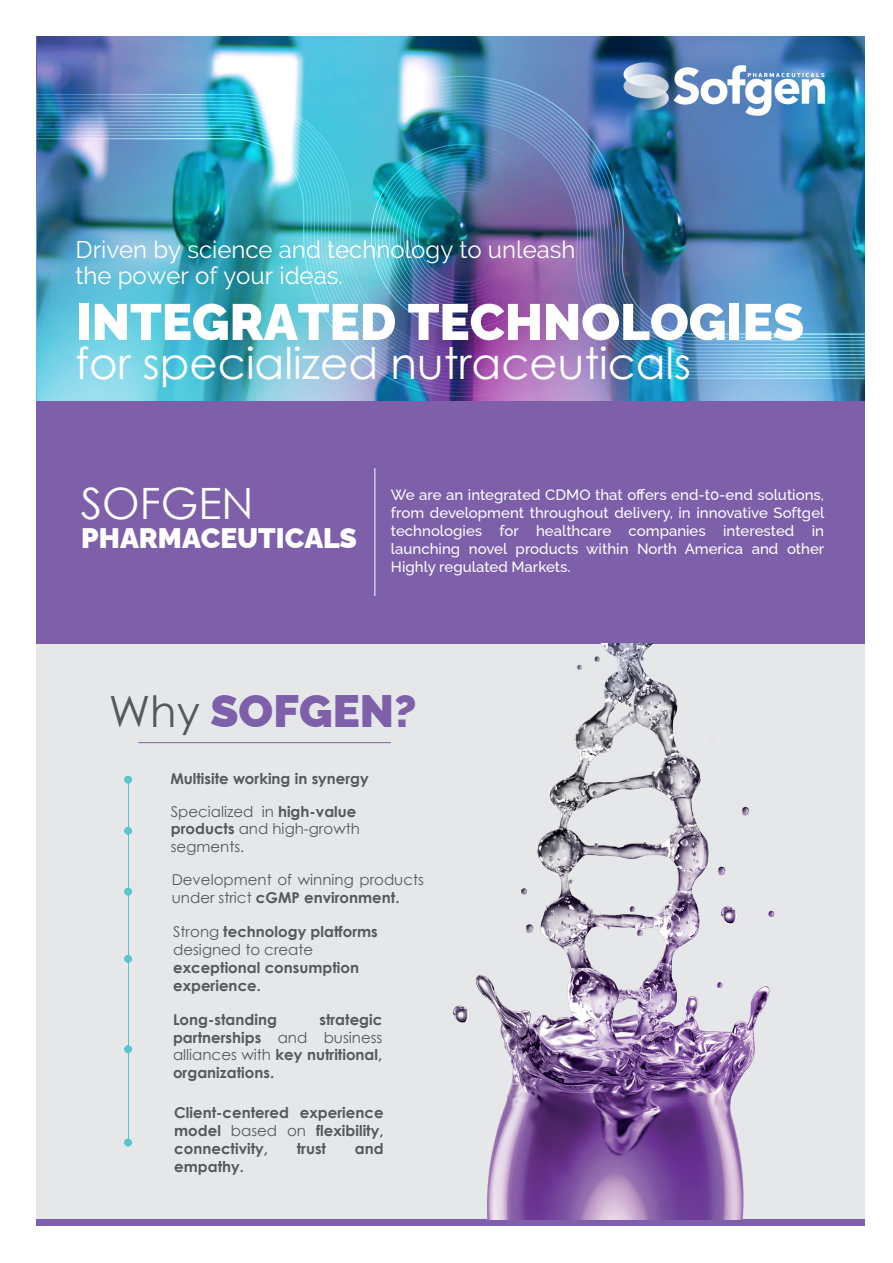
<style>
.page{position:relative;width:893px;height:1263px;background:#fff}
.page>*{position:absolute;margin:0;border:0;box-sizing:border-box;transform-origin:0 0}
.t1{font:100 50.85px "Raleway";color:#fff}
.t2{font:100 45.45px "Raleway";color:#7e5fa9}
.t3{font:43.5px "Century Gothic";color:#fff}
.t4{font:43.2px "Century Gothic";color:#fff}
.t5{font:100 28.2px "Raleway";color:#fff}
.t6{font:24px/25.5px "Raleway";color:#fff}
.t7{font:700 15px/17.9px "Century Gothic";color:#57585a;text-align:justify}
.t8{font:100 15px/18px "Raleway";color:#fff;text-align:justify}
.t9{font:15px/17.9px "Century Gothic";color:#57585a}
.s1{font-family:"Century Gothic";font-weight:400;font-size:43.2px;color:#57585a}
.s2{font-weight:700}
.s3{font-weight:400}
</style>
<div class="page">
<div style="left:36px;top:643px;width:828px;height:582px;background:#e6e7e9"></div>
<img style="left:36px;top:37px;width:828px;height:364px">
<img style="left:36px;top:94px;width:294px;height:44px">
<img style="left:597px;top:335px;width:267px;height:44px">
<img style="left:330px;top:76px;width:534px;height:259px">
<img style="left:36px;top:138px;width:561px;height:259px">
<img style="left:617px;top:56px;width:216px;height:63px">
<div style="left:36px;top:401px;width:828px;height:242px;background:#7e5fa9"></div>
<hr style="left:375px;top:468px;width:1px;height:128px;background:#fff">
<div style="left:36px;top:1219px;width:828px;height:6px;background:#7e5fa9"></div>
<hr style="left:138px;top:742px;width:253px;height:1px;background:#7e5fa9">
<div style="left:124px;top:776px;width:8px;height:8px;background:#57c5cc;border-radius:50%"></div>
<div style="left:124px;top:827px;width:8px;height:8px;background:#57c5cc;border-radius:50%"></div>
<div style="left:124px;top:888px;width:8px;height:7px;background:#57c5cc;border-radius:50%"></div>
<div style="left:124px;top:955px;width:8px;height:8px;background:#57c5cc;border-radius:50%"></div>
<div style="left:124px;top:1045px;width:8px;height:8px;background:#57c5cc;border-radius:50%"></div>
<div style="left:124px;top:1138px;width:8px;height:8px;background:#57c5cc;border-radius:50%"></div>
<img style="left:368px;top:643px;width:496px;height:576px">
<h3 class="t6" style="left:76px;top:237px;width:502px">Driven by science and technology to unleash the power of your ideas.</h3>
<h1 class="t1" style="left:76px;top:281px;width:730px">INTEGRATED TECHNOLOGIES</h1>
<h3 class="t3" style="left:76px;top:333px;width:617px">for specialized nutraceuticals</h3>
<h3 class="t4" style="left:81px;top:473px;width:174px">SOFGEN</h3>
<p class="t8" style="left:391px;top:484px;width:435px">We are an integrated CDMO that offers end-t0-end solutions, from development throughout delivery, in innovative Softgel technologies for healthcare companies interested in launching novel products within North America and other Highly regulated Markets.</p>
<h3 class="t5" style="left:81px;top:515px;width:277px">PHARMACEUTICALS</h3>
<h2 class="t2" style="left:109px;top:675px;width:309px"><span class="s1">Why</span> SOFGEN?</h2>
<p class="t7" style="left:170px;top:769px;width:200px">Multisite working in synergy</p>
<p class="t9" style="left:171px;top:802px;width:191px">Specialized in <span class="s2">high-value products</span> and high-growth segments.</p>
<p class="t9" style="left:172px;top:870px;width:254px">Development of winning products under strict <span class="s2">cGMP environment.</span></p>
<p class="t9" style="left:173px;top:923px;width:206px">Strong <span class="s2">technology platforms </span>designed to create</p>
<p class="t7" style="left:173px;top:958px;width:187px">exceptional consumption experience.</p>
<p class="t7" style="left:173px;top:1010px;width:211px;text-indent:146px">strategic partnerships <span class="s3">and business alliances with</span> key nutritional, organizations.</p>
<p class="t7" style="left:173px;top:1010px;width:105px">Long-standing</p>
<p class="t7" style="left:174px;top:1103px;width:211px">Client-centered experience model <span class="s3">based on</span> flexibility, connectivity,</p>
<p class="t7" style="left:297px;top:1139px;width:31px">trust</p>
<p class="t7" style="left:355px;top:1139px;width:30px">and</p>
<p class="t7" style="left:174px;top:1156px;width:71px">empathy.</p>
</div>
